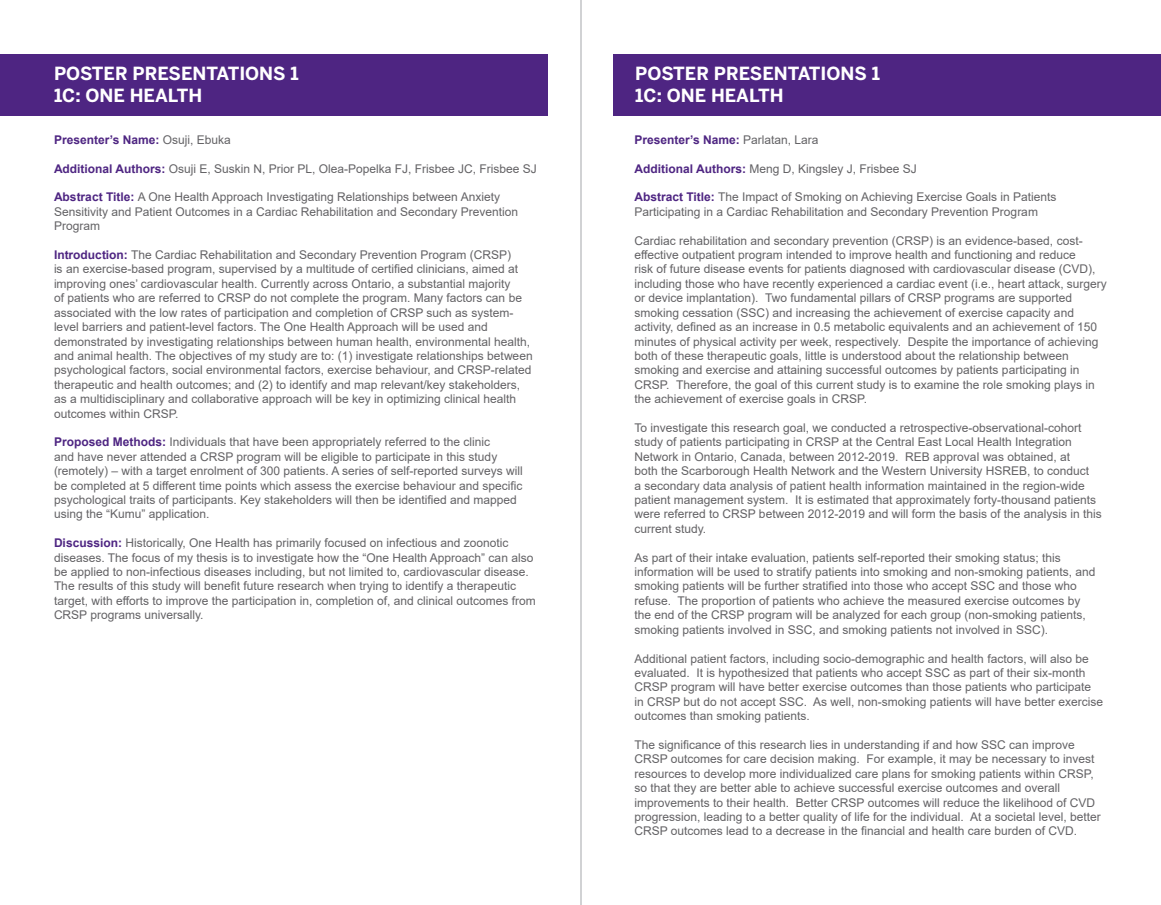
<style>
.page{position:relative;width:1161px;height:905px;background:#fff}
.page>*{position:absolute;margin:0;border:0;box-sizing:border-box;transform-origin:0 0}
.t1{font:700 18px/21.6px "Benton Sans";color:#fff}
.Format{font:12px/14.4px "Arial";color:#636265}
.Format-2{font:700 12px "Arial";color:#4e2582}
.s1{font-weight:400;color:#636265}
.s2{font-weight:700;color:#4e2582}
</style>
<div class="page">
<hr style="left:581px;top:0;width:1px;height:904px;background:#d1d2d4">
<div style="left:613px;top:54px;width:548px;height:61px;background:#4e2582"></div>
<div style="left:0;top:54px;width:548px;height:61px;background:#4e2582"></div>
<h1 class="t1" style="left:54px;top:63px;width:246px">POSTER PRESENTATIONS 1<br>1C: ONE HEALTH</h1>
<h1 class="t1" style="left:635px;top:63px;width:246px">POSTER PRESENTATIONS 1<br>1C: ONE HEALTH</h1>
<p class="Format-2" style="left:54px;top:131px;width:178px">Presenter’s Name: <span class="s1">Osuji, Ebuka</span></p>
<p class="Format" style="left:54px;top:161px;width:484px"><span class="s2">Additional Authors:</span> Osuji E, Suskin N, Prior PL, Olea-Popelka FJ, Frisbee JC, Frisbee SJ</p>
<p class="Format" style="left:54px;top:190px;width:466px"><span class="s2">Abstract Title:</span> A One Health Approach Investigating Relationships between Anxiety<br>Sensitivity and Patient Outcomes in a Cardiac Rehabilitation and Secondary Prevention<br>Program</p>
<p class="Format" style="left:54px;top:247px;width:480px"><span class="s2">Introduction:</span> The Cardiac Rehabilitation and Secondary Prevention Program (CRSP)<br>is an exercise-based program, supervised by a multitude of certified clinicians, aimed at improving ones’ cardiovascular health. Currently across Ontario, a substantial majority<br>of patients who are referred to CRSP do not complete the program. Many factors can be associated with the low rates of participation and completion of CRSP such as system&shy;level barriers and patient-level factors. The One Health Approach will be used and demonstrated by investigating relationships between human health, environmental health, and animal health. The objectives of my study are to: (1) investigate relationships between psychological factors, social environmental factors, exercise behaviour, and CRSP-related therapeutic and health outcomes; and (2) to identify and map relevant/key stakeholders, as a multidisciplinary and collaborative approach will be key in optimizing clinical health outcomes within CRSP.</p>
<p class="Format" style="left:54px;top:435px;width:470px"><span class="s2">Proposed Methods:</span> Individuals that have been appropriately referred to the clinic<br>and have never attended a CRSP program will be eligible to participate in this study (remotely) – with a target enrolment of 300 patients. A series of self-reported surveys will be completed at 5 different time points which assess the exercise behaviour and specific psychological traits of participants. Key stakeholders will then be identified and mapped using the “Kumu” application.</p>
<p class="Format" style="left:54px;top:535px;width:483px"><span class="s2">Discussion:</span> Historically, One Health has primarily focused on infectious and zoonotic diseases. The focus of my thesis is to investigate how the “One Health Approach” can also be applied to non-infectious diseases including, but not limited to, cardiovascular disease.<br>The results of this study will benefit future research when trying to identify a therapeutic target, with efforts to improve the participation in, completion of, and clinical outcomes from CRSP programs universally.</p>
<p class="Format-2" style="left:634px;top:131px;width:186px">Presenter’s Name: <span class="s1">Parlatan, Lara</span></p>
<p class="Format" style="left:634px;top:161px;width:284px"><span class="s2">Additional Authors:</span> Meng D, Kingsley J, Frisbee SJ</p>
<p class="Format" style="left:634px;top:190px;width:423px"><span class="s2">Abstract Title:</span> The Impact of Smoking on Achieving Exercise Goals in Patients<br>Participating in a Cardiac Rehabilitation and Secondary Prevention Program</p>
<p class="Format" style="left:634px;top:233px;width:474px">Cardiac rehabilitation and secondary prevention (CRSP) is an evidence-based, cost&shy;effective outpatient program intended to improve health and functioning and reduce<br>risk of future disease events for patients diagnosed with cardiovascular disease (CVD), including those who have recently experienced a cardiac event (i.e., heart attack, surgery or device implantation). Two fundamental pillars of CRSP programs are supported smoking cessation (SSC) and increasing the achievement of exercise capacity and activity, defined as an increase in 0.5 metabolic equivalents and an achievement of 150 minutes of physical activity per week, respectively. Despite the importance of achieving both of these therapeutic goals, little is understood about the relationship between smoking and exercise and attaining successful outcomes by patients participating in CRSP. Therefore, the goal of this current study is to examine the role smoking plays in the achievement of exercise goals in CRSP.</p>
<p class="Format" style="left:634px;top:420px;width:469px">To investigate this research goal, we conducted a retrospective-observational-cohort study of patients participating in CRSP at the Central East Local Health Integration Network in Ontario, Canada, between 2012-2019. REB approval was obtained, at<br>both the Scarborough Health Network and the Western University HSREB, to conduct<br>a secondary data analysis of patient health information maintained in the region-wide patient management system. It is estimated that approximately forty-thousand patients were referred to CRSP between 2012-2019 and will form the basis of the analysis in this current study.</p>
<p class="Format" style="left:634px;top:550px;width:462px">As part of their intake evaluation, patients self-reported their smoking status; this information will be used to stratify patients into smoking and non-smoking patients, and smoking patients will be further stratified into those who accept SSC and those who refuse. The proportion of patients who achieve the measured exercise outcomes by the end of the CRSP program will be analyzed for each group (non-smoking patients, smoking patients involved in SSC, and smoking patients not involved in SSC).</p>
<p class="Format" style="left:634px;top:651px;width:470px">Additional patient factors, including socio-demographic and health factors, will also be evaluated. It is hypothesized that patients who accept SSC as part of their six-month CRSP program will have better exercise outcomes than those patients who participate in CRSP but do not accept SSC. As well, non-smoking patients will have better exercise outcomes than smoking patients.</p>
<p class="Format" style="left:634px;top:737px;width:468px">The significance of this research lies in understanding if and how SSC can improve CRSP outcomes for care decision making. For example, it may be necessary to invest resources to develop more individualized care plans for smoking patients within CRSP, so that they are better able to achieve successful exercise outcomes and overall improvements to their health. Better CRSP outcomes will reduce the likelihood of CVD progression, leading to a better quality of life for the individual. At a societal level, better CRSP outcomes lead to a decrease in the financial and health care burden of CVD.</p>
</div>
